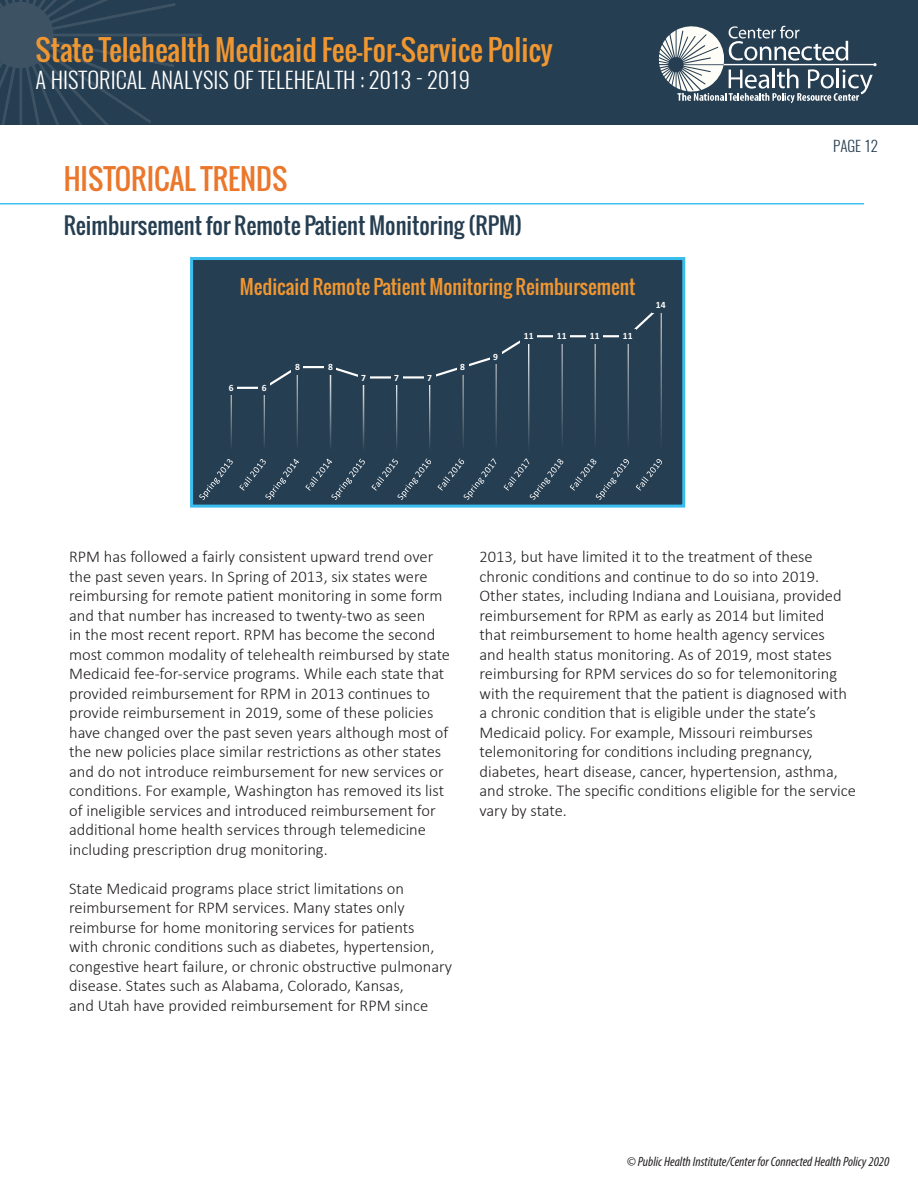
<style>
.page{position:relative;width:918px;height:1188px;background:#fff}
.page>*{position:absolute;margin:0;border:0;box-sizing:border-box;transform-origin:0 0}
.t1{font:28.5px "Oswald";color:#f19731}
.Chapter{font:28.5px "Oswald";color:#eb772c}
.Subhead{font:22.5px "Oswald";color:#263e51}
.t2{font:300 22.5px "Oswald";color:#fff}
.t3{font:19.5px "Oswald";color:#f19731}
.t4{font:300 16.5px/19.5px "Calibri";color:#231f20}
.t5{font:300 15px "Oswald";color:#263e51}
.t6{font:italic condensed 13.5px "Myriad Pro";color:#231f20}
.t7{font:700 12.75px "Calibri";color:#1b2d3b}
.t8{font:700 9.6px "Calibri";letter-spacing:.005em;color:#fff}
</style>
<div class="page">
<div style="left:0;top:0;width:918px;height:125px;background:#263e51"></div>
<svg style="left:659px;top:26px;width:218px;height:77px"></svg>
<svg style="left:0;top:0;width:202px;height:125px"></svg>
<hr style="left:0;top:203px;width:864px;height:1px;background:#38bdee">
<div style="left:194px;top:261px;width:487px;height:243px;background:#263e51"></div>
<div style="left:190px;top:257px;width:495px;height:251px;border:3px solid #38bdee"></div>
<h1 class="t1" style="left:36px;top:28px;width:518px">State Telehealth Medicaid Fee-For-Service Policy</h1>
<h2 class="t2" style="left:36px;top:65px;width:436px">A HISTORICAL ANALYSIS OF TELEHEALTH : 2013 - 2019</h2>
<p class="Chapter" style="left:64px;top:158px;width:225px">HISTORICAL TRENDS</p>
<p class="Subhead" style="left:64px;top:209px;width:460px">Reimbursement for Remote Patient Monitoring (RPM)</p>
<p class="t7" style="left:190px;top:207px;width:241px">Medicaid Store-and-forward Reimbursement</p>
<p class="t3" style="left:240px;top:272px;width:397px">Medicaid Remote Patient Monitoring Reimbursement</p>
<p class="t8" style="left:229px;top:381px;width:6px">6</p>
<p class="t8" style="left:262px;top:381px;width:6px">6</p>
<p class="t8" style="left:295px;top:360px;width:6px">8</p>
<p class="t8" style="left:328px;top:360px;width:6px">8</p>
<p class="t8" style="left:361px;top:371px;width:6px">7</p>
<p class="t8" style="left:394px;top:371px;width:6px">7</p>
<p class="t8" style="left:427px;top:371px;width:6px">7</p>
<p class="t8" style="left:460px;top:360px;width:6px">8</p>
<p class="t8" style="left:493px;top:350px;width:6px">9</p>
<p class="t8" style="left:524px;top:329px;width:11px">11</p>
<p class="t8" style="left:557px;top:329px;width:11px">11</p>
<p class="t8" style="left:590px;top:329px;width:11px">11</p>
<p class="t8" style="left:623px;top:329px;width:11px">11</p>
<p class="t8" style="left:656px;top:298px;width:11px">14</p>
<p class="t5" style="left:833px;top:135px;width:46px">PAGE 12</p>
<p class="t4" style="left:69px;top:547px;width:383px">RPM has followed a fairly consistent upward trend over the past seven years. In Spring of 2013, six states were reimbursing for remote patient monitoring in some form and that number has increased to twenty-two as seen<br>in the most recent report. RPM has become the second most common modality of telehealth reimbursed by state Medicaid fee-for-service programs. While each state that provided reimbursement for RPM in 2013 continues to provide reimbursement in 2019, some of these policies have changed over the past seven years although most of the new policies place similar restrictions as other states and do not introduce reimbursement for new services or conditions. For example, Washington has removed its list of ineligible services and introduced reimbursement for additional home health services through telemedicine including prescription drug monitoring.</p>
<p class="t4" style="left:69px;top:878px;width:385px">State Medicaid programs place strict limitations on reimbursement for RPM services. Many states only reimburse for home monitoring services for patients<br>with chronic conditions such as diabetes, hypertension, congestive heart failure, or chronic obstructive pulmonary disease. States such as Alabama, Colorado, Kansas,<br>and Utah have provided reimbursement for RPM since</p>
<p class="t4" style="left:480px;top:547px;width:378px">2013, but have limited it to the treatment of these chronic conditions and continue to do so into 2019.<br>Other states, including Indiana and Louisiana, provided reimbursement for RPM as early as 2014 but limited<br>that reimbursement to home health agency services<br>and health status monitoring. As of 2019, most states reimbursing for RPM services do so for telemonitoring with the requirement that the patient is diagnosed with a chronic condition that is eligible under the state’s Medicaid policy. For example, Missouri reimburses telemonitoring for conditions including pregnancy, diabetes, heart disease, cancer, hypertension, asthma, and stroke. The specific conditions eligible for the service vary by state.</p>
<p class="t6" style="left:627px;top:1154px;width:264px">© Public Health Institute/Center for Connected Health Policy 2020</p>
</div>
